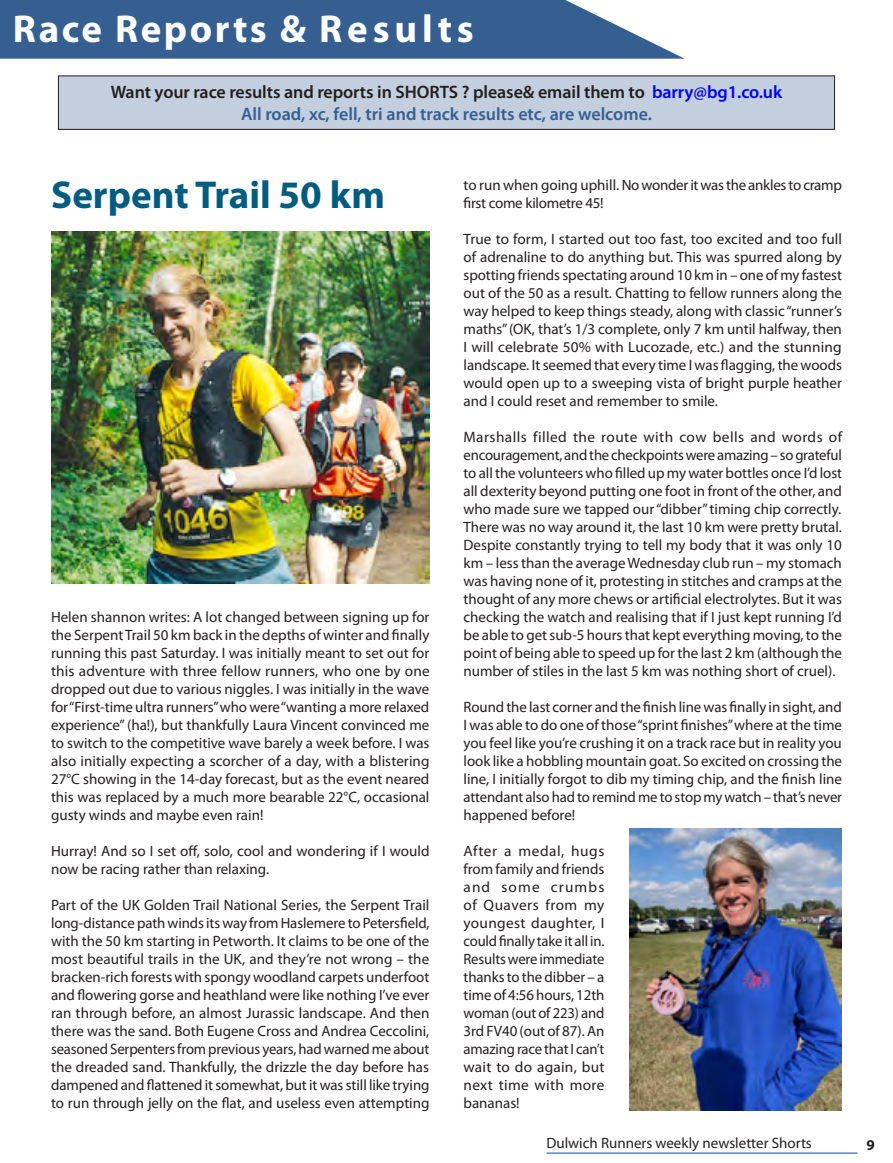
<style>
.page{position:relative;width:893px;height:1163px;background:#fff}
.page>*{position:absolute;margin:0;border:0;box-sizing:border-box;transform-origin:0 0}
.t1{font:700 39px "Myriad Pro";letter-spacing:.075em;color:#fff}
.t2{font:700 39px "Myriad Pro";color:#005c81}
.t3{font:600 18px/21.6px "Myriad Pro";letter-spacing:-.005em;color:#231f20;text-align:center}
.t4{font:15px/18px "Myriad Pro";color:#231f20;text-align:justify}
.t5{font:15px/18px "Myriad Pro";letter-spacing:-.02em;color:#231f20}
.t6{font:700 15px "Myriad Pro";color:#231f20}
.s1{color:#00f}
.s2{color:#365f91}
</style>
<div class="page">
<hr style="left:547px;top:1153px;width:310px;height:1px;background:#0050b4">
<svg style="left:58px;top:75px;width:777px;height:55px;background:#bdc8d6"></svg>
<svg style="left:0;top:0;width:685px;height:59px;background:#486d9a"></svg>
<img style="left:630px;top:828px;width:211px;height:282px">
<img style="left:51px;top:232px;width:378px;height:351px">
<h1 class="t1" style="left:13px;top:3px;width:463px">Race Reports &amp; Results</h1>
<p class="t3" style="left:111px;top:81px;width:673px">Want your race results and reports in SHORTS ? please&amp; email them to <span class="s1">barry@bg1.co.uk<br></span><span class="s2">All road, xc, fell, tri and track results etc, are welcome.</span></p>
<h1 class="t2" style="left:51px;top:169px;width:335px">Serpent Trail 50 km</h1>
<p class="t4" style="left:51px;top:608px;width:380px">Helen shannon writes: A lot changed between signing up for the Serpent Trail 50 km back in the depths of winter and finally running this past Saturday. I was initially meant to set out for this adventure with three fellow runners, who one by one dropped out due to various niggles. I was initially in the wave for “First-time ultra runners” who were “wanting a more relaxed experience” (ha!), but thankfully Laura Vincent convinced me to switch to the competitive wave barely a week before. I was also initially expecting a scorcher of a day, with a blistering 27°C showing in the 14-day forecast, but as the event neared this was replaced by a much more bearable 22°C, occasional gusty winds and maybe even rain!</p>
<p class="t4" style="left:51px;top:842px;width:380px">Hurray! And so I set off, solo, cool and wondering if I would now be racing rather than relaxing.</p>
<p class="t4" style="left:51px;top:896px;width:380px">Part of the UK Golden Trail National Series, the Serpent Trail long-distance path winds its way from Haslemere to Petersfield, with the 50 km starting in Petworth. It claims to be one of the most beautiful trails in the UK, and they’re not wrong – the bracken-rich forests with spongy woodland carpets underfoot and flowering gorse and heathland were like nothing I’ve ever ran through before, an almost Jurassic landscape. And then there was the sand. Both Eugene Cross and Andrea Ceccolini, seasoned Serpenters from previous years, had warned me about the dreaded sand. Thankfully, the drizzle the day before has dampened and flattened it somewhat, but it was still like trying to run through jelly on the flat, and useless even attempting</p>
<p class="t5" style="left:463px;top:176px;width:380px">to run when going uphill. No wonder it was the ankles to cramp first come kilometre 45!</p>
<p class="t4" style="left:463px;top:230px;width:380px">True to form, I started out too fast, too excited and too full of adrenaline to do anything but. This was spurred along by spotting friends spectating around 10 km in – one of my fastest out of the 50 as a result. Chatting to fellow runners along the way helped to keep things steady, along with classic “runner’s maths” (OK, that’s 1/3 complete, only 7 km until halfway, then I will celebrate 50% with Lucozade, etc.) and the stunning landscape. It seemed that every time I was flagging, the woods would open up to a sweeping vista of bright purple heather and I could reset and remember to smile.</p>
<p class="t4" style="left:463px;top:428px;width:380px">Marshalls filled the route with cow bells and words of encouragement, and the checkpoints were amazing – so grateful to all the volunteers who filled up my water bottles once I’d lost all dexterity beyond putting one foot in front of the other, and who made sure we tapped our “dibber” timing chip correctly.<br>There was no way around it, the last 10 km were pretty brutal.<br>Despite constantly trying to tell my body that it was only 10 km – less than the average Wednesday club run – my stomach was having none of it, protesting in stitches and cramps at the thought of any more chews or artificial electrolytes. But it was checking the watch and realising that if I just kept running I’d be able to get sub-5 hours that kept everything moving, to the point of being able to speed up for the last 2 km (although the number of stiles in the last 5 km was nothing short of cruel).</p>
<p class="t4" style="left:463px;top:698px;width:380px">Round the last corner and the finish line was finally in sight, and I was able to do one of those “sprint finishes” where at the time you feel like you’re crushing it on a track race but in reality you look like a hobbling mountain goat. So excited on crossing the line, I initially forgot to dib my timing chip, and the finish line attendant also had to remind me to stop my watch – that’s never happened before!</p>
<p class="t4" style="left:463px;top:842px;width:143px">After a medal, hugs from family and friends and some crumbs of Quavers from my youngest daughter, I could finally take it all in.<br>Results were immediate thanks to the dibber – a time of 4:56 hours, 12th woman (out of 223) and 3rd FV40 (out of 87). An amazing race that I can’t wait to do again, but next time with more bananas!</p>
<p class="t4" style="left:546px;top:1134px;width:267px">Dulwich Runners weekly newsletter Shorts</p>
<p class="t6" style="left:867px;top:1134px;width:10px">9</p>
</div>
